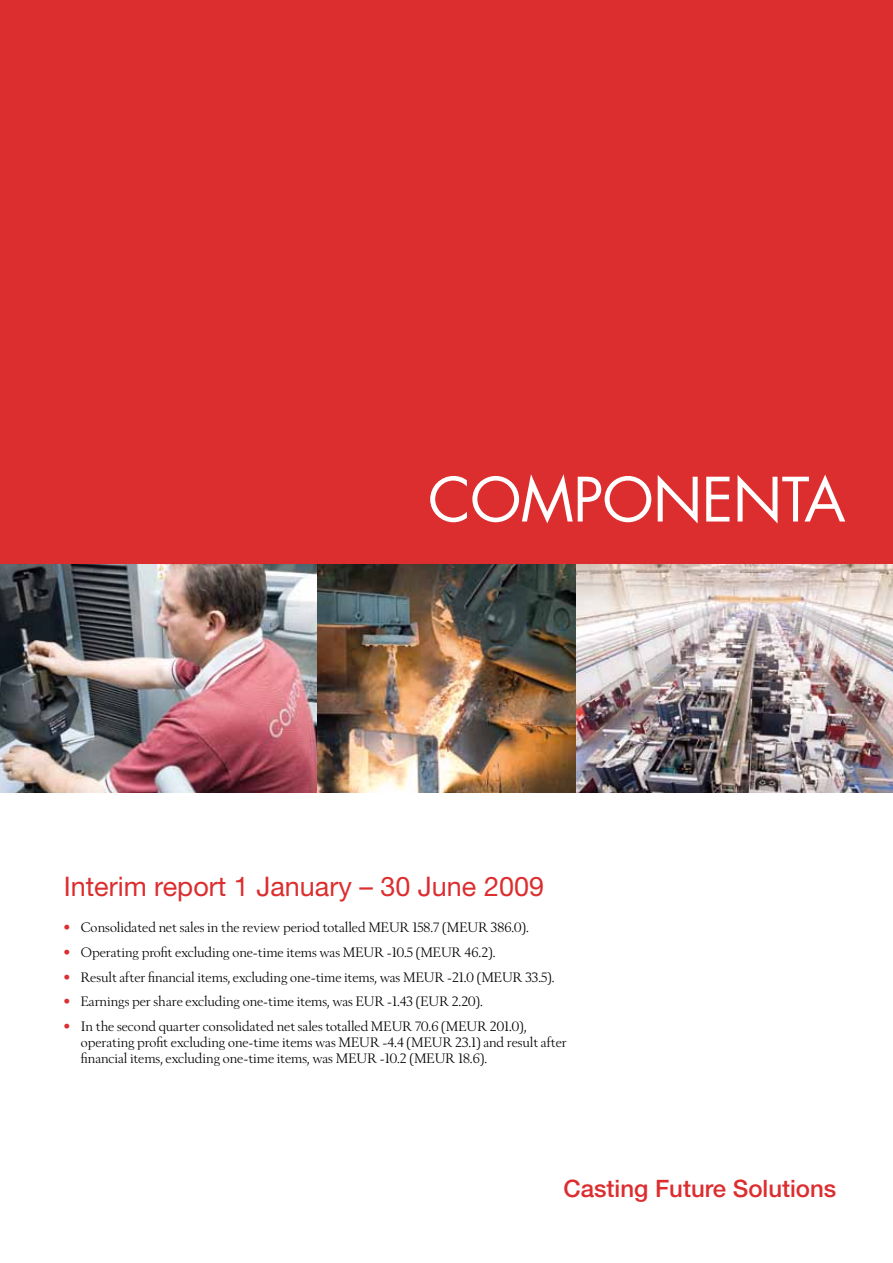
<style>
.page{position:relative;width:893px;height:1263px;background:#fff}
.page>*{position:absolute;margin:0;border:0;box-sizing:border-box;transform-origin:0 0}
.t1{font:27px "Helvetica Neue";color:#dc2d2f}
.t2{font:500 24px "Helvetica Neue";color:#dc2d2f}
.t3{font:13.5px/16.2px "Berling Nova Display Pro";color:#000}
.s1{color:#dc2d2f}
</style>
<div class="page">
<img style="left:0;top:563px;width:317px;height:230px">
<img style="left:576px;top:563px;width:317px;height:230px">
<img style="left:317px;top:563px;width:259px;height:230px">
<div style="left:0;top:0;width:893px;height:563px;background:#dc2d2f"></div>
<svg style="left:430px;top:474px;width:221px;height:49px"></svg>
<svg style="left:658px;top:475px;width:40px;height:48px"></svg>
<svg style="left:706px;top:477px;width:23px;height:44px"></svg>
<svg style="left:738px;top:475px;width:107px;height:48px"></svg>
<h1 class="t1" style="left:64px;top:870px;width:482px">Interim report 1 January – 30 June 2009</h1>
<p class="t3" style="left:64px;top:919px;width:467px"><span class="s1">•</span> Consolidated net sales in the review period totalled MEUR 158.7 (MEUR 386.0).</p>
<p class="t3" style="left:64px;top:944px;width:433px"><span class="s1">•</span> Operating profit excluding one-time items was MEUR -10.5 (MEUR 46.2).</p>
<p class="t3" style="left:64px;top:969px;width:492px"><span class="s1">•</span> Result after financial items, excluding one-time items, was MEUR -21.0 (MEUR 33.5).</p>
<p class="t3" style="left:64px;top:993px;width:421px"><span class="s1">•</span> Earnings per share excluding one-time items, was EUR -1.43 (EUR 2.20).</p>
<p class="t3" style="left:81px;top:1018px;width:488px;text-indent:-17px"><span class="s1">•</span> In the second quarter consolidated net sales totalled MEUR 70.6 (MEUR 201.0), operating profit excluding one-time items was MEUR -4.4 (MEUR 23.1) and result after financial items, excluding one-time items, was MEUR -10.2 (MEUR 18.6).</p>
<h2 class="t2" style="left:563px;top:1174px;width:274px">Casting Future Solutions</h2>
</div>
